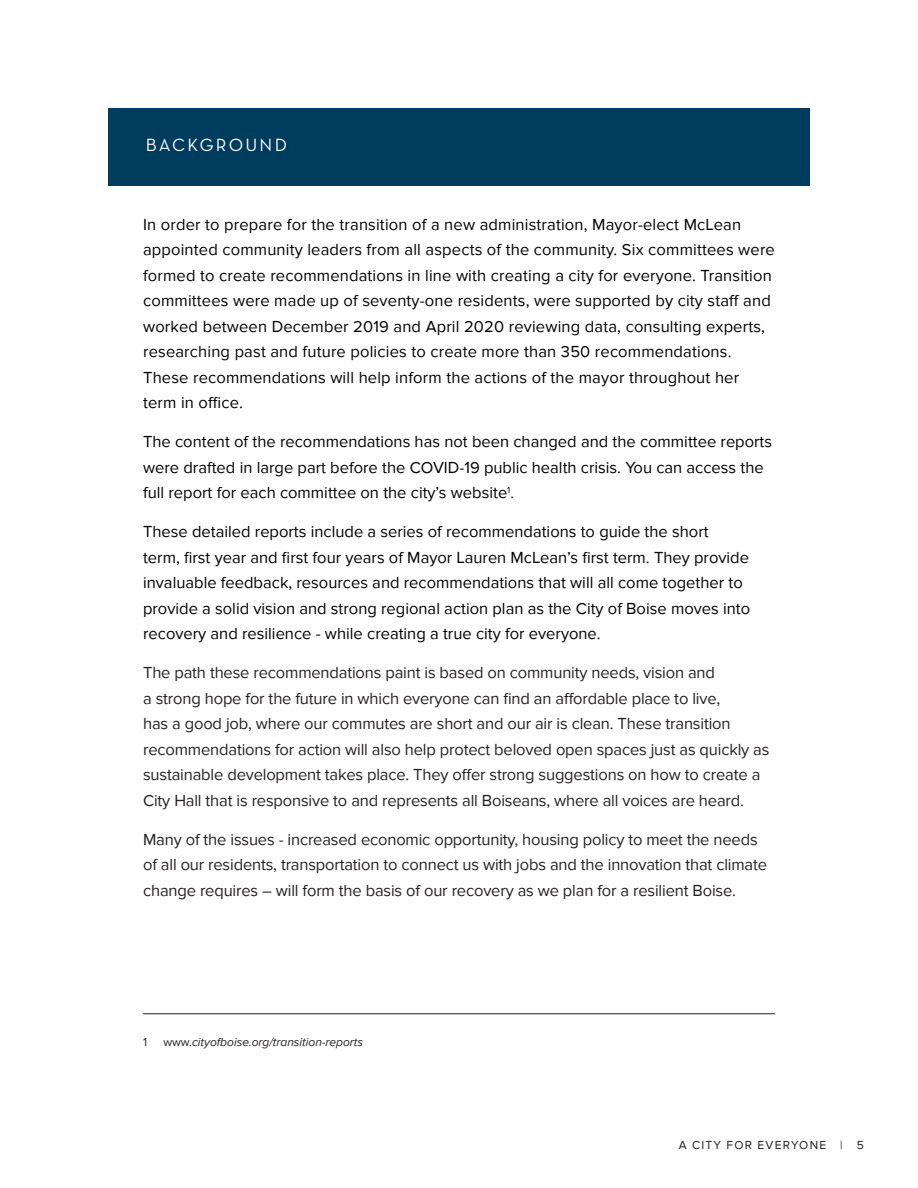
<style>
.page{position:relative;width:918px;height:1188px;background:#fff}
.page>*{position:absolute;margin:0;border:0;box-sizing:border-box;transform-origin:0 0}
.SUMMARY{font:18px "Neutra Text Book Alt";letter-spacing:.125em;color:#fff}
.Paragraph{font:16.5px/25.5px "Proxima Nova";color:#000}
.Paragraph-2{font:16.5px/25.5px "Proxima Nova";letter-spacing:-.01em;color:#231f20}
.FOOTNOTE{font:italic 12px "Proxima Nova";color:#231f20}
.FOOTNOTE-2{font:12px "Proxima Nova";letter-spacing:.1em;color:#231f20}
.s1{font-size:15.75px;color:#231f20}
.s2{font-style:normal}
</style>
<div class="page">
<hr style="left:143px;top:1014px;width:632px;height:1px;background:#231f20">
<div style="left:108px;top:108px;width:702px;height:78px;background:#003c5d"></div>
<p class="SUMMARY" style="left:146px;top:134px;width:143px">BACKGROUND</p>
<p class="Paragraph" style="left:143px;top:212px;width:633px">In order to prepare for the transition of a new administration, Mayor-elect McLean appointed community leaders from all aspects of the community. Six committees were formed to create recommendations in line with creating a city for everyone. Transition committees were made up of seventy-one residents, were supported by city staff and worked between December 2019 and April 2020 reviewing data, consulting experts, researching past and future policies to create more than 350 recommendations.<br>These recommendations will help inform the actions of the mayor throughout her term in office.</p>
<p class="Paragraph" style="left:143px;top:429px;width:631px">The content of the recommendations has not been changed and the committee reports were drafted in large part before the COVID-19 public health crisis. You can access the full report for each committee on the city’s website<sup>1</sup><span class="s1">.</span></p>
<p class="Paragraph" style="left:143px;top:519px;width:609px">These detailed reports include a series of recommendations to guide the short<br>term, first year and first four years of Mayor Lauren McLean’s first term. They provide invaluable feedback, resources and recommendations that will all come together to provide a solid vision and strong regional action plan as the City of Boise moves into recovery and resilience - while creating a true city for everyone.</p>
<p class="Paragraph-2" style="left:143px;top:660px;width:628px">The path these recommendations paint is based on community needs, vision and<br>a strong hope for the future in which everyone can find an affordable place to live,<br>has a good job, where our commutes are short and our air is clean. These transition recommendations for action will also help protect beloved open spaces just as quickly as sustainable development takes place. They offer strong suggestions on how to create a City Hall that is responsive to and represents all Boiseans, where all voices are heard.</p>
<p class="Paragraph-2" style="left:143px;top:827px;width:626px">Many of the issues - increased economic opportunity, housing policy to meet the needs of all our residents, transportation to connect us with jobs and the innovation that climate change requires – will form the basis of our recovery as we plan for a resilient Boise.</p>
<p class="FOOTNOTE-2" style="left:143px;top:1035px;width:6px">1</p>
<p class="FOOTNOTE" style="left:163px;top:1036px;width:201px"><span class="s2">www.</span>cityofboise.org/transition-reports</p>
<p class="FOOTNOTE-2" style="left:679px;top:1138px;width:187px">A CITY FOR EVERYONE | 5</p>
</div>
